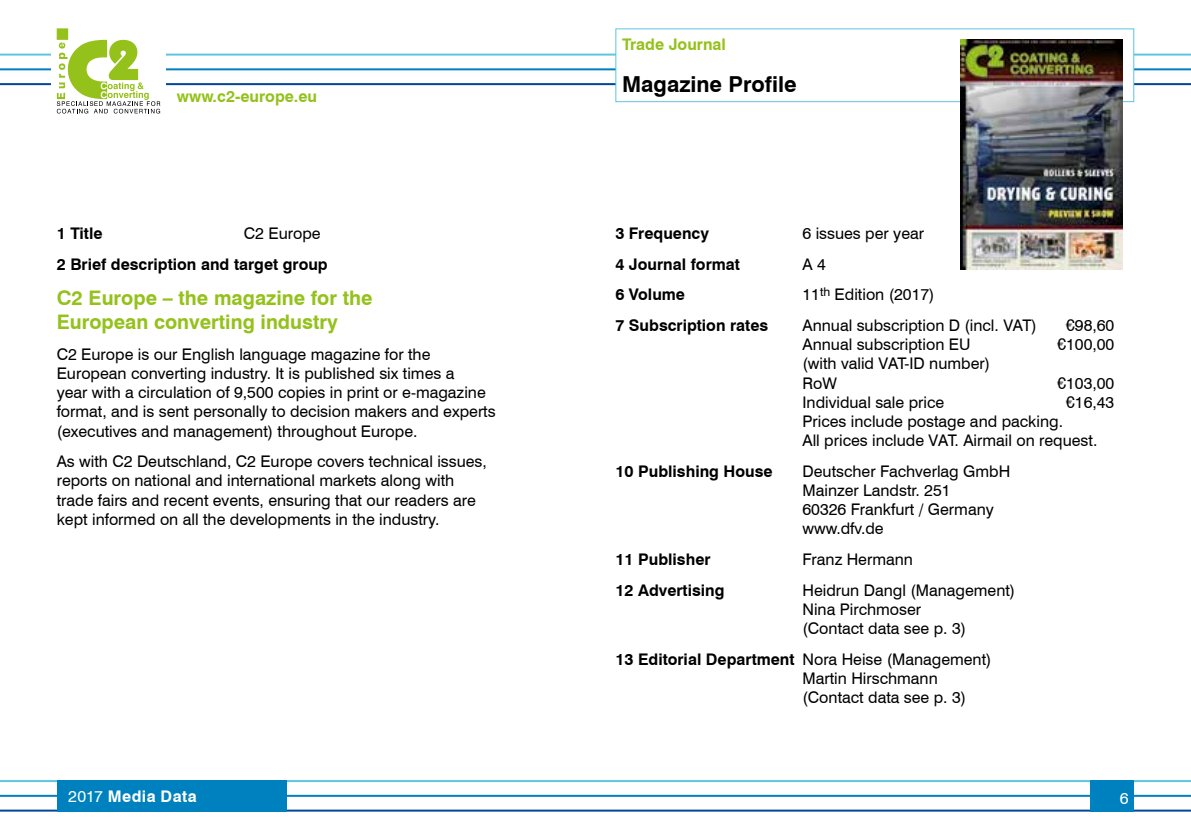
<style>
.page{position:relative;width:1191px;height:840px;background:#fff}
.page>*{position:absolute;margin:0;border:0;box-sizing:border-box;transform-origin:0 0}
.t1{font:700 22px "Swiss 721 BT";color:#000}
.t2{font:700 20px/24px "Swiss 721 BT";color:#94c11a}
.t3{font:16px/19.2px "Swiss 721 BT";color:#000}
.t4{font:700 16px "Swiss 721 BT";color:#000}
.t5{font:700 16px "Swiss 721 BT";color:#94c11a}
.t6{font:700 16px "Swiss 721 BT";letter-spacing:.025em;color:#fff}
.t7{font:16px "Swiss 721 BT";color:#fff}
.s1{font-weight:400}
.s2{font-weight:700}
</style>
<div class="page">
<hr style="left:0;top:809px;width:1191px;height:2px;background:#004699">
<hr style="left:0;top:794px;width:1191px;height:2px;background:#0081bf">
<hr style="left:0;top:779px;width:1191px;height:2px;background:#5ec4e1">
<hr style="left:0;top:83px;width:1191px;height:2px;background:#004699">
<hr style="left:0;top:68px;width:1191px;height:2px;background:#0081bf">
<hr style="left:0;top:54px;width:1191px;height:2px;background:#5ec4e1">
<div style="left:51px;top:30px;width:115px;height:83px;background:#fff"></div>
<div style="left:1090px;top:779px;width:44px;height:32px;background:#0081bf"></div>
<svg style="left:57px;top:28px;width:103px;height:85px"></svg>
<div style="left:57px;top:779px;width:229px;height:32px;background:#0081bf"></div>
<div style="left:616px;top:29px;width:517px;height:73px;background:#fff"></div>
<div style="left:615px;top:28px;width:519px;height:74px;border:1px solid #5ec4e1"></div>
<img style="left:960px;top:40px;width:163px;height:229px">
<p class="t5" style="left:177px;top:87px;width:142px">www.c2-europe.eu</p>
<p class="t4" style="left:57px;top:224px;width:47px">1 Title</p>
<p class="t3" style="left:244px;top:224px;width:78px">C2 Europe</p>
<p class="t4" style="left:57px;top:254px;width:272px">2 Brief description and target group</p>
<p class="t2" style="left:57px;top:286px;width:317px">C2 Europe – the magazine for the<br>European converting industry</p>
<p class="t3" style="left:57px;top:344px;width:440px">C2 Europe is our English language magazine for the European converting industry. It is published six times a<br>year with a circulation of 9,500 copies in print or e-magazine format, and is sent personally to decision makers and experts (executives and management) throughout Europe.</p>
<p class="t3" style="left:57px;top:451px;width:432px">As with C2 Deutschland, C2 Europe covers technical issues, reports on national and international markets along with trade fairs and recent events, ensuring that our readers are kept informed on all the developments in the industry.</p>
<p class="t6" style="left:68px;top:786px;width:130px"><span class="s1">2017</span> Media Data</p>
<p class="t5" style="left:622px;top:35px;width:105px">Trade Journal</p>
<h1 class="t1" style="left:622px;top:71px;width:176px">Magazine Profile</h1>
<p class="t4" style="left:615px;top:224px;width:95px">3 Frequency</p>
<p class="t3" style="left:802px;top:224px;width:123px">6 issues per year</p>
<p class="t4" style="left:615px;top:254px;width:126px">4 Journal format</p>
<p class="t3" style="left:802px;top:254px;width:25px">A 4</p>
<p class="t4" style="left:615px;top:285px;width:71px">6 Volume</p>
<p class="t3" style="left:802px;top:285px;width:134px">11<sup>th</sup> Edition (2017)</p>
<p class="t4" style="left:615px;top:315px;width:154px">7 Subscription rates</p>
<p class="t3" style="left:802px;top:315px;width:236px">Annual subscription D (incl. VAT)</p>
<p class="t3" style="left:1066px;top:315px;width:50px">€98,60</p>
<p class="t3" style="left:802px;top:334px;width:169px">Annual subscription EU</p>
<p class="t3" style="left:1057px;top:334px;width:59px">€100,00</p>
<p class="t3" style="left:802px;top:354px;width:189px">(with valid VAT-ID number)<br>RoW</p>
<p class="t3" style="left:1057px;top:373px;width:59px">€103,00</p>
<p class="t3" style="left:802px;top:392px;width:143px">Individual sale price</p>
<p class="t3" style="left:1066px;top:392px;width:50px">€16,43</p>
<p class="t3" style="left:802px;top:411px;width:296px">Prices include postage and packing.<br>All prices include VAT. Airmail on request.</p>
<p class="t4" style="left:615px;top:461px;width:159px">10 Publishing House</p>
<p class="t3" style="left:802px;top:461px;width:209px">Deutscher Fachverlag GmbH<br>Mainzer Landstr. 251<br>60326 Frankfurt / Germany www.dfv.de</p>
<p class="t4" style="left:615px;top:549px;width:97px">11 Publisher</p>
<p class="t3" style="left:802px;top:549px;width:112px">Franz Hermann</p>
<p class="t4" style="left:615px;top:580px;width:111px">12 Advertising</p>
<p class="t3" style="left:802px;top:580px;width:214px">Heidrun Dangl (Management)<br>Nina Pirchmoser<br>(Contact data see p. 3)</p>
<p class="t3" style="left:802px;top:649px;width:191px;text-indent:-187px"><span class="s2">13 Editorial Department</span> Nora Heise (Management)<br>Martin Hirschmann (Contact data see p. 3)</p>
<p class="t7" style="left:1119px;top:787px;width:10px">6</p>
</div>
